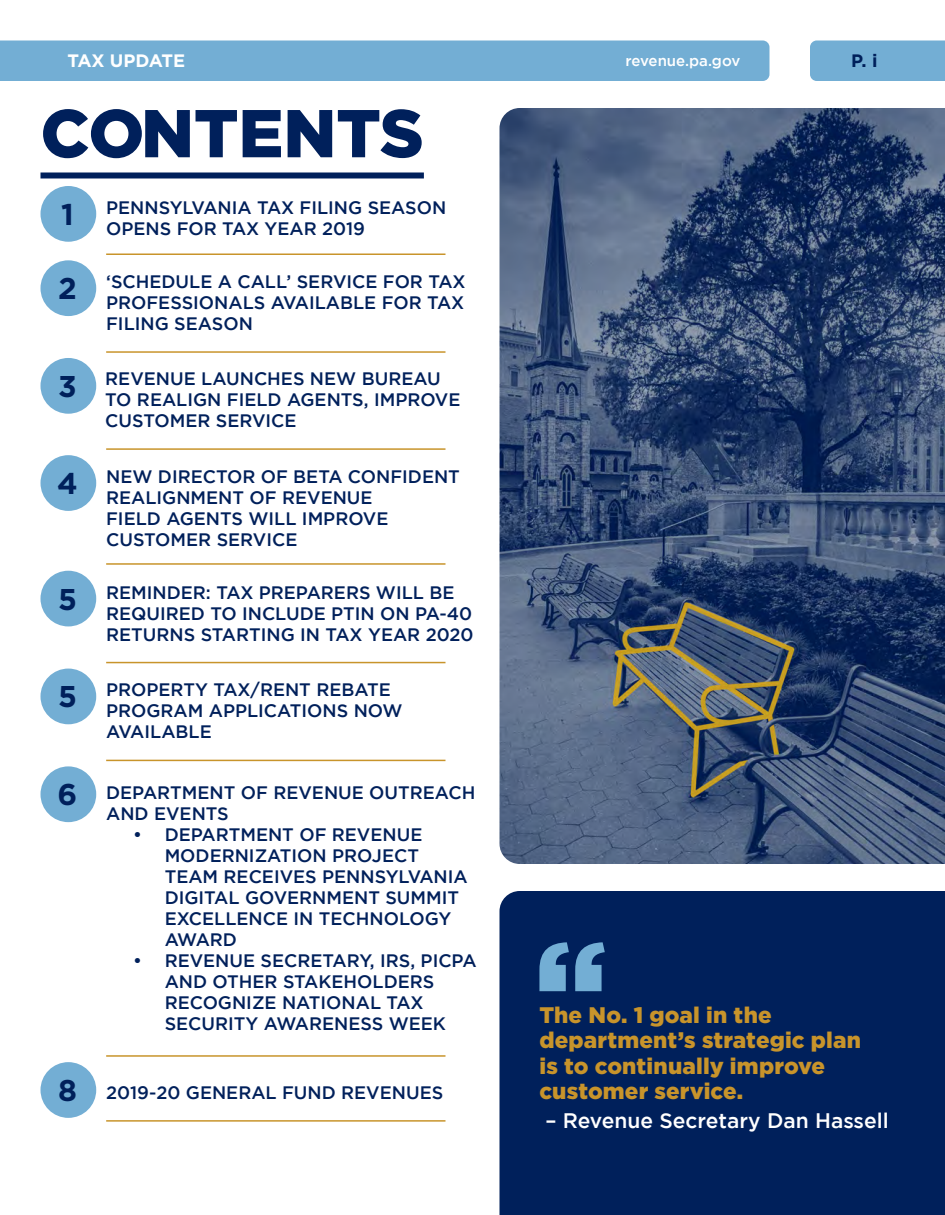
<style>
.page{position:relative;width:945px;height:1215px;background:#fff}
.page>*{position:absolute;margin:0;border:0;box-sizing:border-box;transform-origin:0 0}
.t1{font:900 67.5px "Gotham";color:#00205b}
.t2{font:700 30px "Gotham";color:#00205b}
.t3{font:900 22.5px/25.5px "Gotham";letter-spacing:.005em;color:#c8942b}
.t4{font:500 21px "Gotham";color:#fff}
.t5{font:500 18px/21px "Gotham";color:#00205b}
.t6{font:700 18px "Gotham";letter-spacing:-.02em;color:#fff}
.t7{font:700 18px "Gotham";color:#00205b}
.t8{font:500 15px "Gotham";color:#fff}
</style>
<div class="page">
<div style="left:0;top:40px;width:770px;height:41px;background:#73aed4"></div>
<div style="left:810px;top:40px;width:135px;height:41px;background:#73aed4"></div>
<img style="left:500px;top:108px;width:445px;height:756px">
<div style="left:500px;top:891px;width:445px;height:324px;background:#00205b"></div>
<div style="left:40px;top:172px;width:384px;height:6px;background:#00205b"></div>
<div style="left:41px;top:186px;width:55px;height:56px;background:#73aed4;border-radius:50%"></div>
<div style="left:41px;top:766px;width:55px;height:56px;background:#73aed4;border-radius:50%"></div>
<div style="left:41px;top:358px;width:55px;height:56px;background:#73aed4;border-radius:50%"></div>
<div style="left:41px;top:455px;width:55px;height:56px;background:#73aed4;border-radius:50%"></div>
<div style="left:41px;top:571px;width:55px;height:55px;background:#73aed4;border-radius:50%"></div>
<div style="left:41px;top:669px;width:55px;height:55px;background:#73aed4;border-radius:50%"></div>
<div style="left:41px;top:260px;width:55px;height:56px;background:#73aed4;border-radius:50%"></div>
<div style="left:41px;top:1062px;width:55px;height:56px;background:#73aed4;border-radius:50%"></div>
<hr style="left:106px;top:253px;width:340px;height:2px;background:#c8942b">
<hr style="left:106px;top:1055px;width:340px;height:2px;background:#c8942b">
<hr style="left:106px;top:448px;width:340px;height:2px;background:#c8942b">
<hr style="left:106px;top:563px;width:340px;height:2px;background:#c8942b">
<hr style="left:106px;top:662px;width:340px;height:1px;background:#c8942b">
<hr style="left:106px;top:760px;width:340px;height:1px;background:#c8942b">
<hr style="left:106px;top:351px;width:340px;height:2px;background:#c8942b">
<hr style="left:106px;top:1120px;width:340px;height:2px;background:#c8942b">
<svg style="left:539px;top:942px;width:66px;height:49px"></svg>
<p class="t6" style="left:68px;top:51px;width:119px">TAX UPDATE</p>
<p class="t8" style="left:626px;top:52px;width:116px">revenue.pa.gov</p>
<p class="t7" style="left:851px;top:51px;width:28px">P. i</p>
<p class="t1" style="left:40px;top:94px;width:385px">CONTENTS</p>
<p class="t2" style="left:61px;top:197px;width:14px">1</p>
<p class="t5" style="left:106px;top:197px;width:342px">PENNSYLVANIA TAX FILING SEASON<br>OPENS FOR TAX YEAR 2019</p>
<p class="t2" style="left:58px;top:271px;width:20px">2</p>
<p class="t5" style="left:106px;top:271px;width:361px;text-align:justify">‘SCHEDULE A CALL’ SERVICE FOR TAX PROFESSIONALS AVAILABLE FOR TAX FILING SEASON</p>
<p class="t2" style="left:58px;top:369px;width:20px">3</p>
<p class="t5" style="left:105px;top:368px;width:357px">REVENUE LAUNCHES NEW BUREAU<br>TO REALIGN FIELD AGENTS, IMPROVE<br>CUSTOMER SERVICE</p>
<p class="t2" style="left:57px;top:466px;width:22px">4</p>
<p class="t2" style="left:58px;top:582px;width:20px">5</p>
<p class="t5" style="left:106px;top:466px;width:355px">NEW DIRECTOR OF BETA CONFIDENT<br>REALIGNMENT OF REVENUE<br>FIELD AGENTS WILL IMPROVE<br>CUSTOMER SERVICE</p>
<p class="t5" style="left:106px;top:581px;width:369px">REMINDER: TAX PREPARERS WILL BE<br>REQUIRED TO INCLUDE PTIN ON PA-40<br>RETURNS STARTING IN TAX YEAR 2020</p>
<p class="t2" style="left:58px;top:679px;width:20px">5</p>
<p class="t5" style="left:106px;top:679px;width:298px">PROPERTY TAX/RENT REBATE<br>PROGRAM APPLICATIONS NOW<br>AVAILABLE</p>
<p class="t2" style="left:58px;top:777px;width:21px">6</p>
<p class="t2" style="left:58px;top:1073px;width:20px">8</p>
<p class="t5" style="left:106px;top:781px;width:371px">DEPARTMENT OF REVENUE OUTREACH<br>AND EVENTS</p>
<p class="t5" style="left:165px;top:823px;width:305px;text-indent:-32px">• DEPARTMENT OF REVENUE<br>MODERNIZATION PROJECT<br>TEAM RECEIVES PENNSYLVANIA<br>DIGITAL GOVERNMENT SUMMIT<br>EXCELLENCE IN TECHNOLOGY<br>AWARD</p>
<p class="t5" style="left:165px;top:949px;width:313px;text-indent:-32px">• REVENUE SECRETARY, IRS, PICPA<br>AND OTHER STAKEHOLDERS<br>RECOGNIZE NATIONAL TAX<br>SECURITY AWARENESS WEEK</p>
<p class="t5" style="left:106px;top:1082px;width:339px">2019-20 GENERAL FUND REVENUES</p>
<p class="t3" style="left:539px;top:1002px;width:323px">The No. 1 goal in the department’s strategic plan is to continually improve customer service.</p>
<p class="t4" style="left:545px;top:1109px;width:345px">– Revenue Secretary Dan Hassell</p>
</div>
